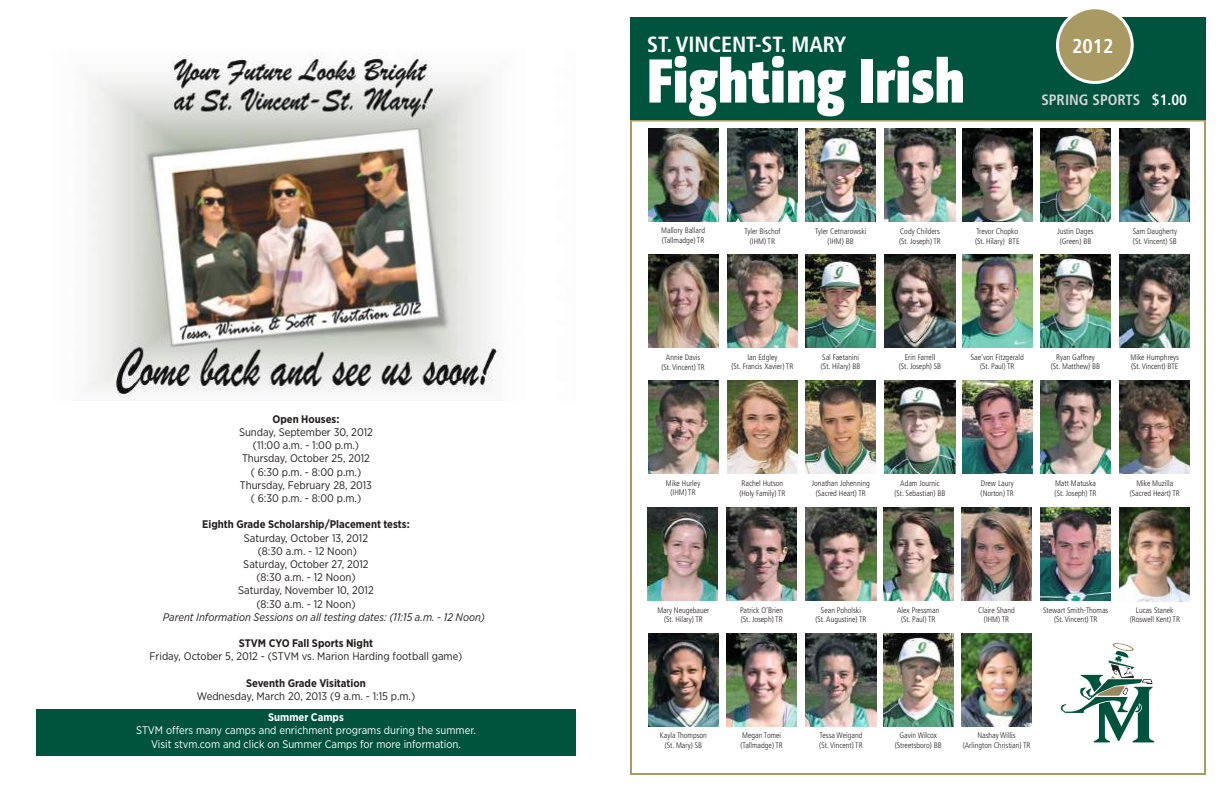
<style>
.page{position:relative;width:1224px;height:792px;background:#fff}
.page>*{position:absolute;margin:0;border:0;box-sizing:border-box;transform-origin:0 0}
.t1{font:900 62px "Camingo Dos Cd";color:#fff}
.t2{font:700 condensed 22px "Frutiger";color:#fff}
.t3{font:700 condensed 20px "Frutiger";color:#fff}
.t4{font:700 condensed 15px "Frutiger";color:#d5d4d5}
.t5{font:11px/13.2px "Gotham Narrow";color:#241f1f;text-align:center}
.t6{font:11px/13.2px "Gotham Narrow";color:#fff;text-align:center}
.t7{font:700 11px "Gotham Narrow";color:#241f1f}
.t8{font:italic 11px "Gotham Narrow";color:#241f1f}
.t9{font:700 11px "Gotham Narrow";color:#fff}
.t10{font:300 condensed 8px/9.6px "Frutiger";color:#241f1f;text-align:center}
.s1{color:#fff}
</style>
<div class="page">
<img style="left:648px;top:128px;width:70px;height:94px">
<img style="left:727px;top:128px;width:71px;height:94px">
<img style="left:806px;top:128px;width:70px;height:94px">
<img style="left:885px;top:128px;width:70px;height:94px">
<img style="left:962px;top:128px;width:70px;height:94px">
<img style="left:1040px;top:128px;width:71px;height:94px">
<img style="left:1120px;top:128px;width:70px;height:94px">
<img style="left:648px;top:254px;width:70px;height:94px">
<img style="left:727px;top:254px;width:71px;height:94px">
<img style="left:806px;top:254px;width:70px;height:94px">
<img style="left:885px;top:254px;width:70px;height:94px">
<img style="left:962px;top:254px;width:70px;height:94px">
<img style="left:1040px;top:254px;width:71px;height:94px">
<img style="left:1120px;top:254px;width:70px;height:94px">
<img style="left:648px;top:380px;width:70px;height:94px">
<img style="left:727px;top:380px;width:71px;height:94px">
<img style="left:806px;top:380px;width:70px;height:94px">
<img style="left:885px;top:380px;width:70px;height:94px">
<img style="left:962px;top:380px;width:70px;height:94px">
<img style="left:1040px;top:380px;width:71px;height:94px">
<img style="left:647px;top:508px;width:71px;height:93px">
<img style="left:1120px;top:380px;width:70px;height:94px">
<img style="left:727px;top:508px;width:70px;height:93px">
<img style="left:806px;top:508px;width:70px;height:93px">
<img style="left:883px;top:508px;width:70px;height:93px">
<img style="left:961px;top:508px;width:71px;height:93px">
<img style="left:1041px;top:508px;width:70px;height:93px">
<img style="left:1120px;top:508px;width:70px;height:93px">
<img style="left:648px;top:633px;width:71px;height:93px">
<img style="left:727px;top:633px;width:70px;height:93px">
<img style="left:806px;top:633px;width:70px;height:93px">
<img style="left:883px;top:633px;width:70px;height:93px">
<img style="left:961px;top:633px;width:71px;height:93px">
<div style="left:630px;top:17px;width:576px;height:103px;background:#00533d"></div>
<div style="left:1057px;top:8px;width:75px;height:74px;background:#a99a64;border-radius:50%"></div>
<div style="left:1056px;top:6px;width:78px;height:78px;border:3px solid #fff;border-radius:50%"></div>
<svg style="left:1061px;top:643px;width:93px;height:99px"></svg>
<img style="left:88px;top:52px;width:413px;height:346px">
<div style="left:36px;top:709px;width:540px;height:47px;background:#00533d"></div>
<h3 class="t7" style="left:273px;top:412px;width:68px">Open Houses:</h3>
<h3 class="t5" style="left:239px;top:425px;width:135px">Sunday, September 30, 2012 (11:00 a.m. - 1:00 p.m.)<br>Thursday, October 25, 2012 ( 6:30 p.m. - 8:00 p.m.)<br>Thursday, February 28, 2013 ( 6:30 p.m. - 8:00 p.m.)</h3>
<h3 class="t7" style="left:202px;top:518px;width:209px">Eighth Grade Scholarship/Placement tests:</h3>
<h3 class="t5" style="left:238px;top:531px;width:137px">Saturday, October 13, 2012 (8:30 a.m. - 12 Noon)<br>Saturday, October 27, 2012 (8:30 a.m. - 12 Noon)<br>Saturday, November 10, 2012 (8:30 a.m. - 12 Noon)</h3>
<h3 class="t8" style="left:163px;top:610px;width:324px">Parent Information Sessions on all testing dates: (11:15 a.m. - 12 Noon)</h3>
<h3 class="t7" style="left:239px;top:637px;width:136px">STVM CYO Fall Sports Night</h3>
<h3 class="t5" style="left:150px;top:650px;width:314px">Friday, October 5, 2012 - (STVM vs. Marion Harding football game)</h3>
<h3 class="t7" style="left:246px;top:676px;width:121px">Seventh Grade Visitation</h3>
<h3 class="t5" style="left:197px;top:689px;width:220px">Wednesday, March 20, 2013 (9 a.m. - 1:15 p.m.)</h3>
<h3 class="t9" style="left:268px;top:711px;width:77px">Summer Camps</h3>
<h3 class="t6" style="left:136px;top:724px;width:341px">STVM offers many camps and enrichment programs during the summer.<br>Visit stvm.com and click on Summer Camps for more information.</h3>
<h2 class="t2" style="left:647px;top:31px;width:201px">ST. VINCENT-ST. MARY</h2>
<h3 class="t3" style="left:1072px;top:34px;width:43px">2012</h3>
<h1 class="t1" style="left:647px;top:42px;width:320px">Fighting Irish</h1>
<h3 class="t4" style="left:1041px;top:91px;width:147px">SPRING SPORTS <span class="s1">$1.00</span></h3>
<p class="t10" style="left:661px;top:226px;width:45px;text-align:left">Mallory Ballard (Tallmadge) TR</p>
<p class="t10" style="left:744px;top:227px;width:38px">Tyler Bischof (IHM) TR</p>
<p class="t10" style="left:815px;top:227px;width:53px">Tyler Cetnarowski (IHM) BB</p>
<p class="t10" style="left:899px;top:227px;width:43px;text-align:left">Cody Childers (St. Joseph) TR</p>
<p class="t10" style="left:975px;top:227px;width:46px;text-align:left">Trevor Chopko (St. Hilary) BTE</p>
<p class="t10" style="left:1057px;top:227px;width:38px;text-align:left">Justin Dages (Green) BB</p>
<p class="t10" style="left:1133px;top:227px;width:46px;text-align:left">Sam Daugherty (St. Vincent) SB</p>
<p class="t10" style="left:661px;top:353px;width:45px">Annie Davis (St. Vincent) TR</p>
<p class="t10" style="left:731px;top:352px;width:63px">Ian Edgley<br>(St. Francis Xavier) TR</p>
<p class="t10" style="left:821px;top:352px;width:41px;text-align:left">Sal Faetanini (St. Hilary) BB</p>
<p class="t10" style="left:899px;top:352px;width:44px">Erin Farrell<br>(St. Joseph) SB</p>
<p class="t10" style="left:971px;top:352px;width:54px">Sae’von Fitzgerald (St. Paul) TR</p>
<p class="t10" style="left:1051px;top:352px;width:51px">Ryan Gaffney (St. Matthew) BB</p>
<p class="t10" style="left:1131px;top:352px;width:50px;text-align:left">Mike Humphreys (St. Vincent) BTE</p>
<p class="t10" style="left:666px;top:478px;width:36px">Mike Hurley (IHM) TR</p>
<p class="t10" style="left:739px;top:479px;width:47px;text-align:left">Rachel Hutson (Holy Family) TR</p>
<p class="t10" style="left:812px;top:479px;width:60px">Jonathan Johenning (Sacred Heart) TR</p>
<p class="t10" style="left:894px;top:479px;width:53px">Adam Journic<br>(St. Sebastian) BB</p>
<p class="t10" style="left:981px;top:479px;width:35px;text-align:left">Drew Laury (Norton) TR</p>
<p class="t10" style="left:1055px;top:479px;width:43px;text-align:left">Matt Matuska (St. Joseph) TR</p>
<p class="t10" style="left:1130px;top:479px;width:52px">Mike Muzilla (Sacred Heart) TR</p>
<p class="t10" style="left:657px;top:605px;width:54px">Mary Neugebauer (St. Hilary) TR</p>
<p class="t10" style="left:740px;top:605px;width:44px;text-align:left">Patrick O’Brien (St. Joseph) TR</p>
<p class="t10" style="left:815px;top:605px;width:53px">Sean Poholski (St. Augustine) TR</p>
<p class="t10" style="left:897px;top:605px;width:44px">Alex Pressman (St. Paul) TR</p>
<p class="t10" style="left:978px;top:605px;width:38px">Claire Shand (IHM) TR</p>
<p class="t10" style="left:1043px;top:605px;width:67px">Stewart Smith-Thomas (St. Vincent) TR</p>
<p class="t10" style="left:1130px;top:605px;width:52px">Lucas Stanek (Roswell Kent) TR</p>
<p class="t10" style="left:660px;top:731px;width:49px">Kayla Thompson (St. Mary) SB</p>
<p class="t10" style="left:740px;top:731px;width:44px;text-align:left">Megan Tomei (Tallmadge) TR</p>
<p class="t10" style="left:819px;top:731px;width:45px;text-align:left">Tessa Weigand (St. Vincent) TR</p>
<p class="t10" style="left:895px;top:731px;width:49px">Gavin Wilcox (Streetsboro) BB</p>
<p class="t10" style="left:963px;top:731px;width:69px">Nashay Willis (Arlington Christian) TR</p>
</div>
